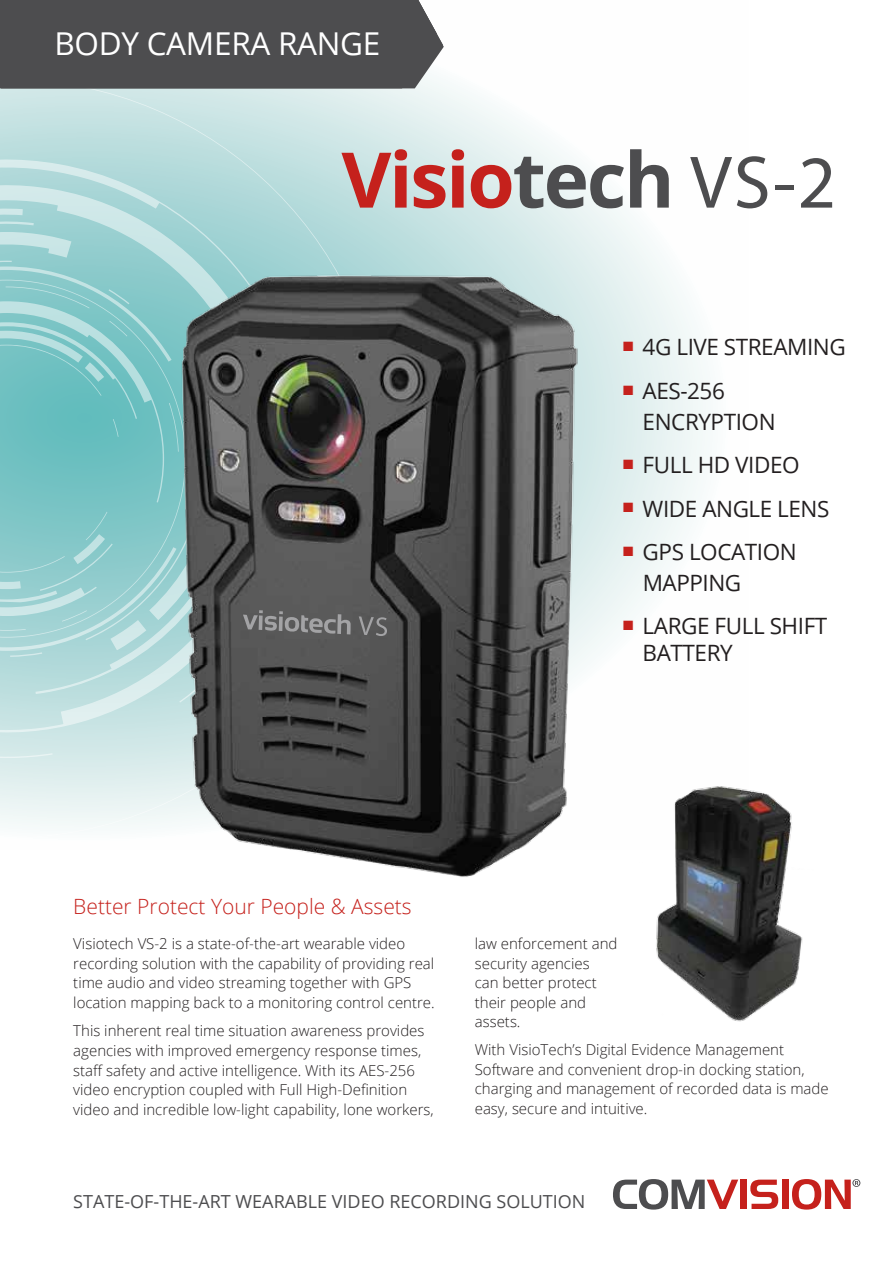
<style>
.page{position:relative;width:893px;height:1263px;background:#fff}
.page>*{position:absolute;margin:0;border:0;box-sizing:border-box;transform-origin:0 0}
.t1{font:700 76.8px "Open Sans";letter-spacing:-.03em;color:#c5211c}
.t2{font:31.5px "Open Sans";letter-spacing:-.01em;color:#fff}
.t3{font:22.5px/30.8px "Open Sans";letter-spacing:-.02em;color:#231f20}
.t4{font:300 21px "Open Sans";color:#c5211c}
.t5{font:18px "Open Sans";color:#4d4d4f}
.t6{font:300 15px/19.5px "Open Sans";color:#231f20}
.s1{color:#4d4d4f}
.s2{font-family:"Myriad Pro";font-weight:400;font-size:75px;color:#4d4d4f}
</style>
<div class="page">
<svg style="left:397px;top:85px;width:309px;height:551px"></svg>
<svg style="left:0;top:88px;width:397px;height:739px;background:#aed9d9"></svg>
<div style="left:0;top:0;width:444px;height:88px;background:#4d4d4f"></div>
<svg style="left:613px;top:1179px;width:125px;height:30px"></svg>
<div style="left:740px;top:1179px;width:7px;height:30px;background:#c5211c"></div>
<svg style="left:750px;top:1179px;width:28px;height:30px"></svg>
<div style="left:782px;top:1179px;width:6px;height:30px;background:#c5211c"></div>
<svg style="left:792px;top:1179px;width:68px;height:30px"></svg>
<img style="left:103px;top:225px;width:507px;height:652px">
<img style="left:656px;top:786px;width:147px;height:236px">
<svg style="left:243px;top:610px;width:108px;height:24px;background:#727272"></svg>
<svg style="left:359px;top:616px;width:28px;height:20px"></svg>
<h2 class="t2" style="left:54px;top:22px;width:327px">BODY CAMERA RANGE</h2>
<h1 class="t1" style="left:341px;top:125px;width:496px">Visio<span class="s1">tech</span> <span class="s2">VS-2</span></h1>
<h3 class="t3" style="left:623px;top:331px;width:224px"><sup>■</sup> 4G LIVE STREAMING</h3>
<h3 class="t3" style="left:643px;top:375px;width:134px;text-indent:-20px"><sup>■</sup> AES-256<br>ENCRYPTION</h3>
<h3 class="t3" style="left:623px;top:449px;width:178px"><sup>■</sup> FULL HD VIDEO</h3>
<h3 class="t3" style="left:623px;top:493px;width:208px"><sup>■</sup> WIDE ANGLE LENS</h3>
<h3 class="t3" style="left:643px;top:536px;width:156px;text-indent:-20px"><sup>■</sup> GPS LOCATION<br>MAPPING</h3>
<h3 class="t3" style="left:643px;top:612px;width:186px;line-height:27px;text-indent:-20px"><sup>■</sup> LARGE FULL SHIFT<br>BATTERY</h3>
<h3 class="t4" style="left:73px;top:892px;width:340px">Better Protect Your People &amp; Assets</h3>
<p class="t6" style="left:73px;top:933px;width:363px">Visiotech VS-2 is a state-of-the-art wearable video recording solution with the capability of providing real time audio and video streaming together with GPS location mapping back to a monitoring control centre.</p>
<p class="t6" style="left:73px;top:1020px;width:353px;line-height:20px">This inherent real time situation awareness provides agencies with improved emergency response times,</p>
<p class="t6" style="left:73px;top:1060px;width:343px">staff safety and active intelligence. With its AES-256</p>
<p class="t6" style="left:73px;top:1079px;width:335px">video encryption coupled with Full High-Definition</p>
<p class="t6" style="left:73px;top:1099px;width:362px">video and incredible low-light capability, lone workers,</p>
<p class="t6" style="left:475px;top:933px;width:144px">law enforcement and security agencies<br>can better protect their people and assets.</p>
<p class="t6" style="left:475px;top:1039px;width:355px">With VisioTech’s Digital Evidence Management Software and convenient drop-in docking station, charging and management of recorded data is made easy, secure and intuitive.</p>
<p class="t5" style="left:73px;top:1189px;width:514px">STATE-OF-THE-ART WEARABLE VIDEO RECORDING SOLUTION</p>
</div>
